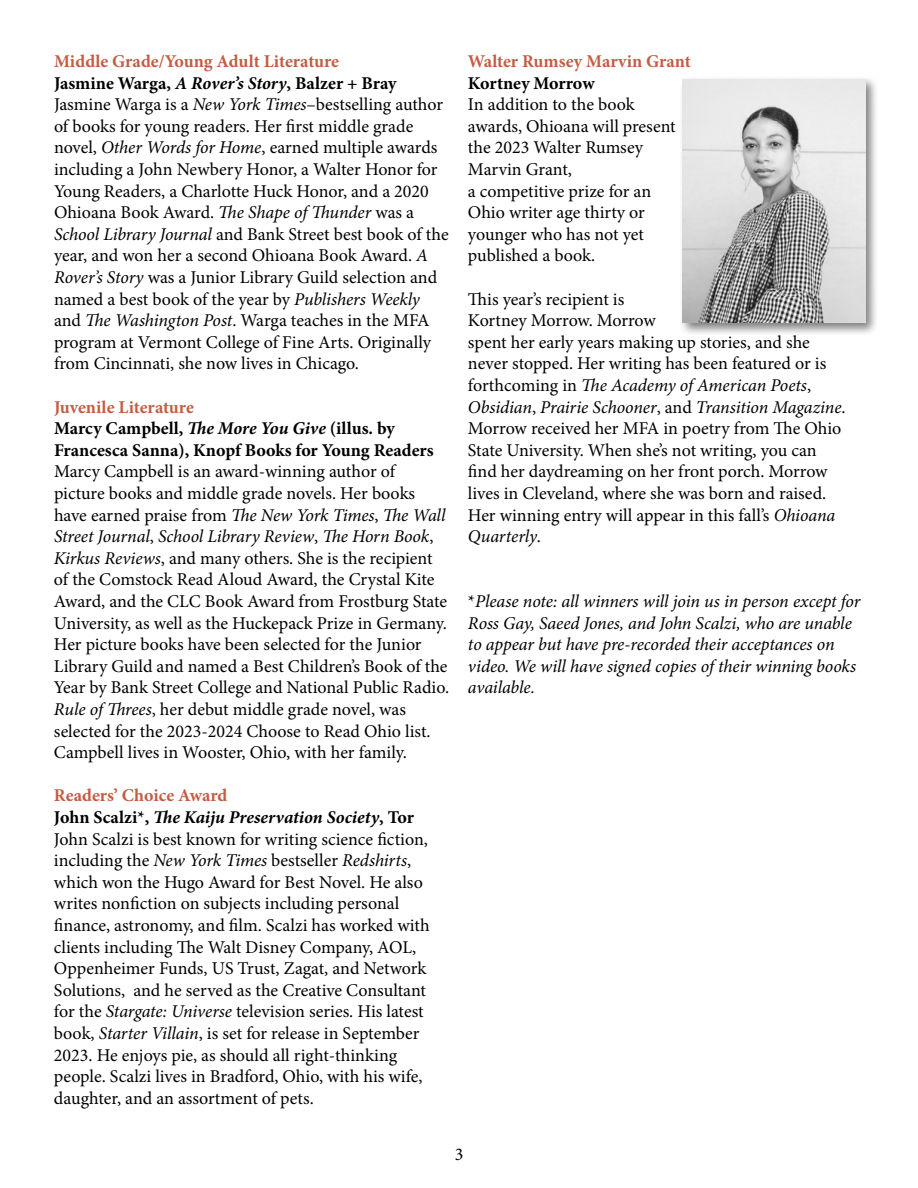
<style>
.page{position:relative;width:918px;height:1188px;background:#fff}
.page>*{position:absolute;margin:0;border:0;box-sizing:border-box;transform-origin:0 0}
.t1{font:18px/21.6px "Minion Pro";letter-spacing:-.005em;color:#000}
.t2{font:italic 18px/21.6px "Minion Pro";letter-spacing:-.005em;color:#000}
.t3{font:700 18px/21.6px "Minion Pro";letter-spacing:-.005em;color:#000}
.t4{font:700 18px "Minion Pro";letter-spacing:-.005em;color:#c25d44}
.s1{font-weight:700;color:#c25d44}
.s2{font-weight:700}
.s3{font-weight:700;font-style:italic}
.s4{font-style:italic}
.s5{color:#c25d44}
.s6{font-style:normal}
</style>
<div class="page">
<div style="left:679px;top:75px;width:200px;height:261px;background:#000;opacity:.5"></div>
<img style="left:682px;top:79px;width:183px;height:244px">
<p class="t1" style="left:54px;top:51px;width:396px"><span class="s1">Middle Grade/Young Adult Literature<br></span><span class="s2">Jasmine Warga,</span> <span class="s3">A Rover’s Story</span><span class="s2">, Balzer + Bray </span>Jasmine Warga is a <span class="s4">New York Times</span>–bestselling author of books for young readers. Her first middle grade novel, <span class="s4">Other Words for Home</span>, earned multiple awards including a John Newbery Honor, a Walter Honor for Young Readers, a Charlotte Huck Honor, and a 2020<br>Ohioana Book Award. <span class="s4">The Shape of Thunder</span> was a <span class="s4">School Library Journal</span> and Bank Street best book of the year, and won her a second Ohioana Book Award. <span class="s4">A Rover’s Story</span> was a Junior Library Guild selection and named a best book of the year by <span class="s4">Publishers Weekly </span>and <span class="s4">The Washington Post</span>. Warga teaches in the MFA program at Vermont College of Fine Arts. Originally from Cincinnati, she now lives in Chicago.</p>
<p class="t3" style="left:54px;top:396px;width:381px"><span class="s5">Juvenile Literature<br></span>Marcy Campbell, <span class="s4">The More You Give</span> (illus. by<br>Francesca Sanna), Knopf Books for Young Readers</p>
<p class="t1" style="left:54px;top:461px;width:397px">Marcy Campbell is an award-winning author of picture books and middle grade novels. Her books have earned praise from <span class="s4">The New York Times</span>, <span class="s4">The Wall Street Journal</span>, <span class="s4">School Library Review</span>, <span class="s4">The Horn Book</span>, <span class="s4">Kirkus Reviews</span>, and many others. She is the recipient of the Comstock Read Aloud Award, the Crystal Kite Award, and the CLC Book Award from Frostburg State University, as well as the Huckepack Prize in Germany.<br>Her picture books have been selected for the Junior Library Guild and named a Best Children’s Book of the Year by Bank Street College and National Public Radio.<br><span class="s4">Rule of Threes</span>, her debut middle grade novel, was selected for the 2023-2024 Choose to Read Ohio list.<br>Campbell lives in Wooster, Ohio, with her family.</p>
<p class="t1" style="left:54px;top:785px;width:377px"><span class="s1">Readers’ Choice Award<br></span><span class="s2">John Scalzi*,</span> <span class="s3">The Kaiju Preservation Society</span><span class="s2">, Tor </span>John Scalzi is best known for writing science fiction, including the <span class="s4">New York Times</span> bestseller <span class="s4">Redshirts</span>, which won the Hugo Award for Best Novel. He also writes nonfiction on subjects including personal finance, astronomy, and film. Scalzi has worked with clients including The Walt Disney Company, AOL, Oppenheimer Funds, US Trust, Zagat, and Network Solutions, and he served as the Creative Consultant for the <span class="s4">Stargate: Universe</span> television series. His latest book, <span class="s4">Starter Villain</span>, is set for release in September 2023. He enjoys pie, as should all right-thinking people. Scalzi lives in Bradford, Ohio, with his wife, daughter, and an assortment of pets.</p>
<p class="t4" style="left:468px;top:49px;width:224px">Walter Rumsey Marvin Grant</p>
<p class="t3" style="left:468px;top:72px;width:128px">Kortney Morrow</p>
<p class="t1" style="left:468px;top:94px;width:209px">In addition to the book awards, Ohioana will present the 2023 Walter Rumsey<br>Marvin Grant,<br>a competitive prize for an<br>Ohio writer age thirty or younger who has not yet published a book.</p>
<p class="t1" style="left:468px;top:288px;width:379px">This year’s recipient is<br>Kortney Morrow. Morrow<br>spent her early years making up stories, and she never stopped. Her writing has been featured or is forthcoming in <span class="s4">The Academy of American Poets</span>, <span class="s4">Obsidian</span>, <span class="s4">Prairie Schooner</span>, and <span class="s4">Transition Magazine</span>.<br>Morrow received her MFA in poetry from The Ohio State University. When she’s not writing, you can find her daydreaming on her front porch. Morrow lives in Cleveland, where she was born and raised.<br>Her winning entry will appear in this fall’s <span class="s4">Ohioana Quarterly</span>.</p>
<p class="t2" style="left:468px;top:591px;width:394px"><span class="s6">*</span>Please note: all winners will join us in person except for Ross Gay, Saeed Jones, and John Scalzi, who are unable to appear but have pre-recorded their acceptances on video. We will have signed copies of their winning books available.</p>
<p class="t1" style="left:455px;top:1143px;width:10px">3</p>
</div>
